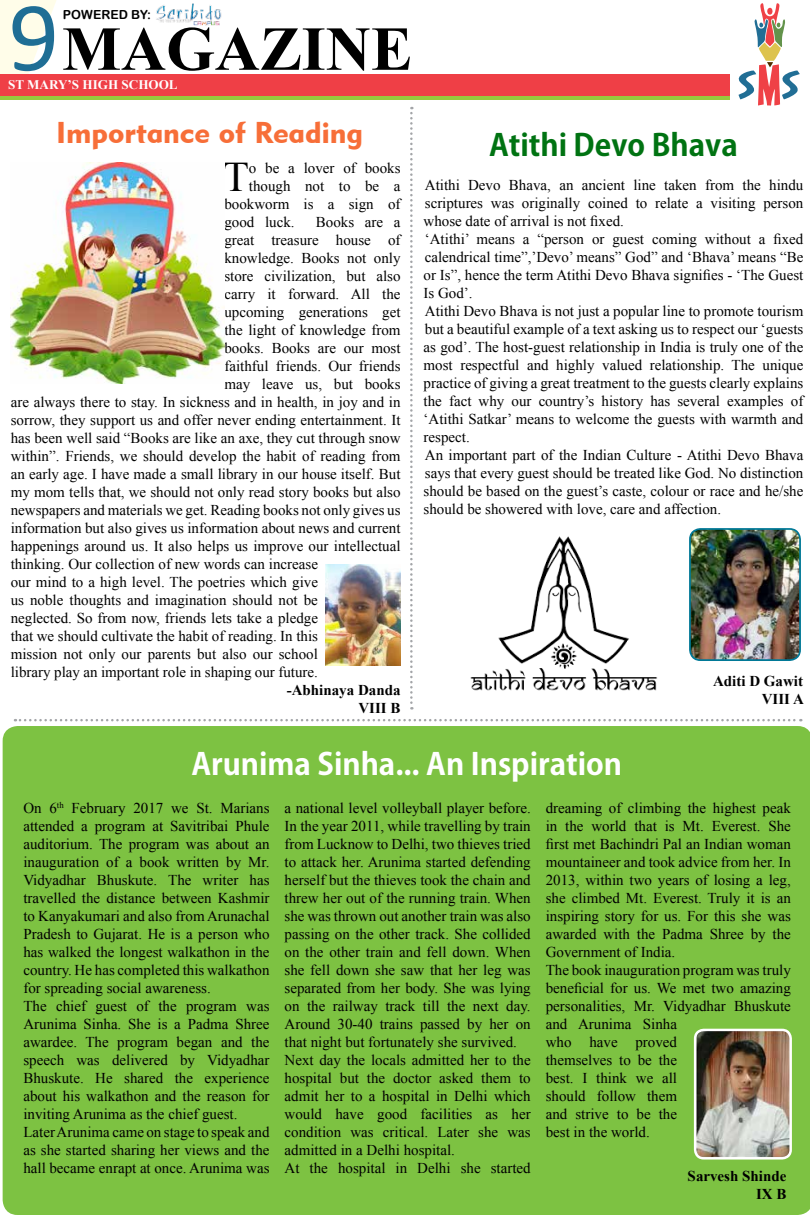
<style>
.page{position:relative;width:810px;height:1215px;background:#fff}
.page>*{position:absolute;margin:0;border:0;box-sizing:border-box;transform-origin:0 0}
.t1{font:700 62.5px "Times New Roman";color:#000}
.t2{font:42.12px "Times New Roman";color:#000}
.t3{font:700 30px "Adobe Gothic Std";color:#fff}
.t4{font:30px "Geometric 415 BT Black A";color:#f76e38}
.t5{font:700 30px "Adobe Gothic Std";color:#007312}
.t6{font:15px/18px "Times New Roman";color:#000}
.t7{font:700 15px/18px "Times New Roman";color:#000;text-align:right}
.t8{font:700 13.12px "Times New Roman";color:#fff}
.t9{font:12.5px "Arial Rounded MT Bold";color:#000}
.s1{font-family:"Calibri";font-weight:400;font-size:100px;color:#1f6e95}
</style>
<div class="page">
<img style="left:156px;top:4px;width:65px;height:22px">
<svg style="left:0;top:0;width:56px;height:74px"></svg>
<svg style="left:0;top:95px;width:729px;height:5px;background:#a8ad3e"></svg>
<div style="left:0;top:74px;width:729px;height:21px;background:#ef3f46"></div>
<svg style="left:738px;top:3px;width:62px;height:103px"></svg>
<div style="left:3px;top:726px;width:807px;height:489px;background:#7dc242"></div>
<img style="left:11px;top:163px;width:213px;height:221px">
<svg style="left:15px;top:719px;width:786px;height:2px"></svg>
<svg style="left:410px;top:107px;width:3px;height:603px"></svg>
<img style="left:691px;top:530px;width:108px;height:129px">
<div style="left:689px;top:528px;width:112px;height:133px;border:2px solid #007997;border-radius:10px"></div>
<img style="left:470px;top:536px;width:188px;height:155px">
<img style="left:695px;top:1030px;width:96px;height:128px">
<div style="left:694px;top:1029px;width:98px;height:131px;border:2px solid #fff;border-radius:9px"></div>
<img style="left:325px;top:564px;width:76px;height:102px">
<h1 class="t1" style="left:8px;top:6px;width:406px"><span class="s1">9</span>MAGAZINE</h1>
<p class="t9" style="left:63px;top:7px;width:90px">POWERED BY:</p>
<p class="t8" style="left:8px;top:76px;width:171px">ST MARY’S HIGH SCHOOL</p>
<h3 class="t4" style="left:56px;top:114px;width:308px">Importance of Reading</h3>
<h3 class="t5" style="left:489px;top:126px;width:250px">Atithi Devo Bhava</h3>
<h2 class="t2" style="left:223px;top:147px;width:27px">T</h2>
<p class="t6" style="left:249px;top:158px;width:153px">o be a lover of books</p>
<p class="t6" style="left:424px;top:175px;width:381px">Atithi Devo Bhava, an ancient line taken from the hindu scriptures was originally coined to relate a visiting person whose date of arrival is not fixed.<br>‘Atithi’ means a “person or guest coming without a fixed calendrical time”,’Devo’ means” God” and ‘Bhava’ means “Be or Is”, hence the term Atithi Devo Bhava signifies - ‘The Guest Is God’.<br>Atithi Devo Bhava is not just a popular line to promote tourism but a beautiful example of a text asking us to respect our ‘guests as god’. The host-guest relationship in India is truly one of the most respectful and highly valued relationship. The unique practice of giving a great treatment to the guests clearly explains the fact why our country’s history has several examples of ‘Atithi Satkar’ means to welcome the guests with warmth and respect.<br>An important part of the Indian Culture - Atithi Devo Bhava says that every guest should be treated like God. No distinction should be based on the guest’s caste, colour or race and he/she should be showered with love, care and affection.</p>
<p class="t6" style="left:249px;top:176px;width:153px">though not to be a</p>
<p class="t6" style="left:224px;top:194px;width:178px">bookworm is a sign of</p>
<p class="t6" style="left:224px;top:212px;width:72px">good luck.</p>
<p class="t6" style="left:316px;top:212px;width:86px">Books are a</p>
<p class="t6" style="left:224px;top:230px;width:178px">great treasure house of</p>
<p class="t6" style="left:224px;top:248px;width:178px">knowledge. Books not only</p>
<p class="t6" style="left:224px;top:266px;width:178px">store civilization, but also</p>
<p class="t6" style="left:224px;top:284px;width:178px">carry it forward. All the</p>
<p class="t6" style="left:224px;top:302px;width:178px">upcoming generations get</p>
<p class="t6" style="left:224px;top:320px;width:178px">the light of knowledge from</p>
<p class="t6" style="left:224px;top:338px;width:178px">books. Books are our most</p>
<p class="t6" style="left:224px;top:356px;width:178px">faithful friends. Our friends</p>
<p class="t6" style="left:224px;top:374px;width:178px">may leave us, but books</p>
<p class="t6" style="left:11px;top:392px;width:391px">are always there to stay. In sickness and in health, in joy and in</p>
<p class="t6" style="left:11px;top:410px;width:391px">sorrow, they support us and offer never ending entertainment. It</p>
<p class="t6" style="left:11px;top:428px;width:391px">has been well said “Books are like an axe, they cut through snow</p>
<p class="t6" style="left:11px;top:446px;width:391px">within”. Friends, we should develop the habit of reading from</p>
<p class="t6" style="left:11px;top:464px;width:391px">an early age. I have made a small library in our house itself. But</p>
<p class="t6" style="left:11px;top:482px;width:391px">my mom tells that, we should not only read story books but also</p>
<p class="t6" style="left:11px;top:500px;width:391px">newspapers and materials we get. Reading books not only gives us</p>
<p class="t6" style="left:11px;top:518px;width:391px">information but also gives us information about news and current</p>
<p class="t6" style="left:11px;top:536px;width:391px">happenings around us. It also helps us improve our intellectual</p>
<p class="t6" style="left:11px;top:554px;width:309px">thinking. Our collection of new words can increase</p>
<p class="t6" style="left:11px;top:572px;width:309px">our mind to a high level. The poetries which give</p>
<p class="t6" style="left:11px;top:590px;width:309px">us noble thoughts and imagination should not be</p>
<p class="t6" style="left:11px;top:608px;width:309px">neglected. So from now, friends lets take a pledge</p>
<p class="t6" style="left:11px;top:626px;width:309px">that we should cultivate the habit of reading. In this</p>
<p class="t6" style="left:11px;top:644px;width:309px">mission not only our parents but also our school</p>
<p class="t6" style="left:11px;top:662px;width:309px">library play an important role in shaping our future.</p>
<p class="t7" style="left:287px;top:681px;width:115px">-Abhinaya Danda<br>VIII B</p>
<p class="t7" style="left:713px;top:672px;width:92px">Aditi D Gawit<br>VIII A</p>
<h3 class="t3" style="left:191px;top:746px;width:432px">Arunima Sinha... An Inspiration</h3>
<p class="t6" style="left:23px;top:798px;width:248px">On 6<sup>th</sup> February 2017 we St. Marians attended a program at Savitribai Phule auditorium. The program was about an inauguration of a book written by Mr.<br>Vidyadhar Bhuskute. The writer has travelled the distance between Kashmir to Kanyakumari and also from Arunachal Pradesh to Gujarat. He is a person who has walked the longest walkathon in the country. He has completed this walkathon for spreading social awareness.<br>The chief guest of the program was Arunima Sinha. She is a Padma Shree awardee. The program began and the speech was delivered by Vidyadhar Bhuskute. He shared the experience about his walkathon and the reason for inviting Arunima as the chief guest.<br>Later Arunima came on stage to speak and as she started sharing her views and the hall became enrapt at once. Arunima was</p>
<p class="t6" style="left:285px;top:798px;width:248px">a national level volleyball player before.<br>In the year 2011, while travelling by train from Lucknow to Delhi, two thieves tried to attack her. Arunima started defending herself but the thieves took the chain and threw her out of the running train. When she was thrown out another train was also passing on the other track. She collided on the other train and fell down. When she fell down she saw that her leg was separated from her body. She was lying on the railway track till the next day.<br>Around 30-40 trains passed by her on that night but fortunately she survived.<br>Next day the locals admitted her to the hospital but the doctor asked them to admit her to a hospital in Delhi which would have good facilities as her condition was critical. Later she was admitted in a Delhi hospital.<br>At the hospital in Delhi she started</p>
<p class="t6" style="left:546px;top:798px;width:247px">dreaming of climbing the highest peak in the world that is Mt. Everest. She first met Bachindri Pal an Indian woman mountaineer and took advice from her. In<br>2013, within two years of losing a leg, she climbed Mt. Everest. Truly it is an inspiring story for us. For this she was awarded with the Padma Shree by the<br>Government of India.<br>The book inauguration program was truly beneficial for us. We met two amazing personalities, Mr. Vidyadhar Bhuskute and Arunima Sinha<br>who have proved<br>themselves to be the<br>best. I think we all<br>should follow them<br>and strive to be the<br>best in the world.</p>
<p class="t7" style="left:688px;top:1166px;width:100px">Sarvesh Shinde<br>IX B</p>
</div>
